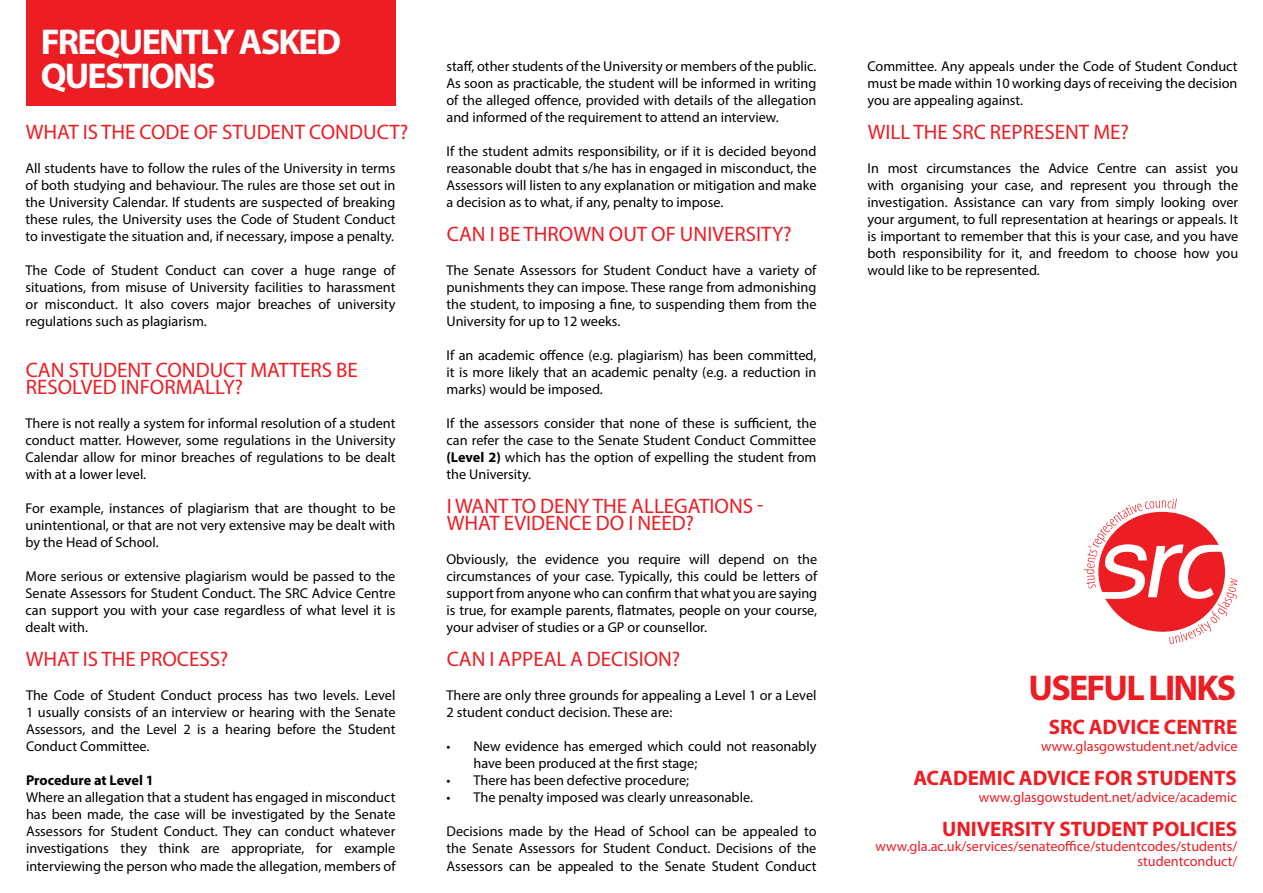
<style>
.page{position:relative;width:1263px;height:893px;background:#fff}
.page>*{position:absolute;margin:0;border:0;box-sizing:border-box;transform-origin:0 0}
.t1{font:700 36px/34px "Myriad Pro";letter-spacing:-.05em;color:#fff}
.t2{font:700 36px "Myriad Pro";letter-spacing:-.05em;color:#ed1d24}
.t3{font:21px/17px "Myriad Pro";color:#ed1d24}
.t4{font:700 21px "Myriad Pro";color:#ed1d24}
.t5{font:14.25px/17px "Myriad Pro";color:#000;text-align:justify}
.t6{font:14.25px/15px "Myriad Pro";color:#ed1d24;text-align:right}
.t7{font:700 14.25px "Myriad Pro";letter-spacing:-.01em;color:#000}
.s1{font-weight:700}
</style>
<div class="page">
<svg style="left:1083px;top:499px;width:155px;height:145px"></svg>
<div style="left:26px;top:0;width:369px;height:105px;background:#ed1d24"></div>
<h1 class="t1" style="left:41px;top:24px;width:302px">FREQUENTLY ASKED<br>QUESTIONS</h1>
<h2 class="t3" style="left:26px;top:123px;width:384px">WHAT IS THE CODE OF STUDENT CONDUCT?</h2>
<p class="t5" style="left:26px;top:160px;width:371px">All students have to follow the rules of the University in terms of both studying and behaviour. The rules are those set out in the University Calendar. If students are suspected of breaking these rules, the University uses the Code of Student Conduct to investigate the situation and, if necessary, impose a penalty.</p>
<p class="t5" style="left:26px;top:262px;width:371px">The Code of Student Conduct can cover a huge range of situations, from misuse of University facilities to harassment or misconduct. It also covers major breaches of university regulations such as plagiarism.</p>
<h2 class="t3" style="left:26px;top:361px;width:334px">CAN STUDENT CONDUCT MATTERS BE<br>RESOLVED INFORMALLY?</h2>
<p class="t5" style="left:26px;top:415px;width:371px">There is not really a system for informal resolution of a student conduct matter. However, some regulations in the University Calendar allow for minor breaches of regulations to be dealt with at a lower level.</p>
<p class="t5" style="left:26px;top:500px;width:371px">For example, instances of plagiarism that are thought to be unintentional, or that are not very extensive may be dealt with by the Head of School.</p>
<p class="t5" style="left:26px;top:568px;width:371px">More serious or extensive plagiarism would be passed to the Senate Assessors for Student Conduct. The SRC Advice Centre can support you with your case regardless of what level it is dealt with.</p>
<h2 class="t3" style="left:26px;top:650px;width:204px">WHAT IS THE PROCESS?</h2>
<p class="t5" style="left:26px;top:687px;width:371px">The Code of Student Conduct process has two levels. Level 1 usually consists of an interview or hearing with the Senate Assessors, and the Level 2 is a hearing before the Student Conduct Committee.</p>
<p class="t7" style="left:26px;top:771px;width:129px">Procedure at Level 1</p>
<p class="t5" style="left:26px;top:789px;width:371px">Where an allegation that a student has engaged in misconduct has been made, the case will be investigated by the Senate Assessors for Student Conduct. They can conduct whatever investigations they think are appropriate, for example interviewing the person who made the allegation, members of</p>
<p class="t5" style="left:446px;top:58px;width:371px">staff, other students of the University or members of the public.<br>As soon as practicable, the student will be informed in writing of the alleged offence, provided with details of the allegation and informed of the requirement to attend an interview.</p>
<p class="t5" style="left:446px;top:143px;width:371px">If the student admits responsibility, or if it is decided beyond reasonable doubt that s/he has in engaged in misconduct, the Assessors will listen to any explanation or mitigation and make a decision as to what, if any, penalty to impose.</p>
<h2 class="t3" style="left:447px;top:225px;width:346px">CAN I BE THROWN OUT OF UNIVERSITY?</h2>
<p class="t5" style="left:446px;top:262px;width:371px">The Senate Assessors for Student Conduct have a variety of punishments they can impose. These range from admonishing the student, to imposing a fine, to suspending them from the University for up to 12 weeks.</p>
<p class="t5" style="left:446px;top:347px;width:371px">If an academic offence (e.g. plagiarism) has been committed, it is more likely that an academic penalty (e.g. a reduction in marks) would be imposed.</p>
<p class="t5" style="left:446px;top:415px;width:371px">If the assessors consider that none of these is sufficient, the can refer the case to the Senate Student Conduct Committee <span class="s1">(Level 2)</span> which has the option of expelling the student from the University.</p>
<h2 class="t3" style="left:447px;top:497px;width:318px">I WANT TO DENY THE ALLEGATIONS -<br>WHAT EVIDENCE DO I NEED?</h2>
<p class="t5" style="left:446px;top:551px;width:372px">Obviously, the evidence you require will depend on the circumstances of your case. Typically, this could be letters of support from anyone who can confirm that what you are saying is true, for example parents, flatmates, people on your course, your adviser of studies or a GP or counsellor.</p>
<h2 class="t3" style="left:447px;top:650px;width:235px">CAN I APPEAL A DECISION?</h2>
<p class="t5" style="left:446px;top:687px;width:371px">There are only three grounds for appealing a Level 1 or a Level<br>2 student conduct decision. These are:</p>
<p class="t5" style="left:473px;top:738px;width:344px;text-indent:-27px">• New evidence has emerged which could not reasonably have been produced at the first stage;</p>
<p class="t5" style="left:446px;top:772px;width:244px">• There has been defective procedure;</p>
<p class="t5" style="left:446px;top:789px;width:308px">• The penalty imposed was clearly unreasonable.</p>
<p class="t5" style="left:446px;top:823px;width:371px">Decisions made by the Head of School can be appealed to the Senate Assessors for Student Conduct. Decisions of the Assessors can be appealed to the Senate Student Conduct</p>
<p class="t5" style="left:867px;top:58px;width:371px">Committee. Any appeals under the Code of Student Conduct must be made within 10 working days of receiving the decision you are appealing against.</p>
<h2 class="t3" style="left:868px;top:123px;width:263px">WILL THE SRC REPRESENT ME?</h2>
<p class="t5" style="left:867px;top:160px;width:372px">In most circumstances the Advice Centre can assist you with organising your case, and represent you through the investigation. Assistance can vary from simply looking over your argument, to full representation at hearings or appeals. It is important to remember that this is your case, and you have both responsibility for it, and freedom to choose how you would like to be represented.</p>
<h1 class="t2" style="left:1029px;top:665px;width:209px">USEFUL LINKS</h1>
<h2 class="t4" style="left:1049px;top:714px;width:190px">SRC ADVICE CENTRE</h2>
<p class="t6" style="left:1041px;top:739px;width:198px">www.glasgowstudent.net/advice</p>
<h2 class="t4" style="left:913px;top:765px;width:325px">ACADEMIC ADVICE FOR STUDENTS</h2>
<p class="t6" style="left:979px;top:790px;width:259px">www.glasgowstudent.net/advice/academic</p>
<h2 class="t4" style="left:942px;top:816px;width:297px">UNIVERSITY STUDENT POLICIES</h2>
<p class="t6" style="left:875px;top:839px;width:364px">www.gla.ac.uk/services/senateoffice/studentcodes/students/ studentconduct/</p>
</div>
